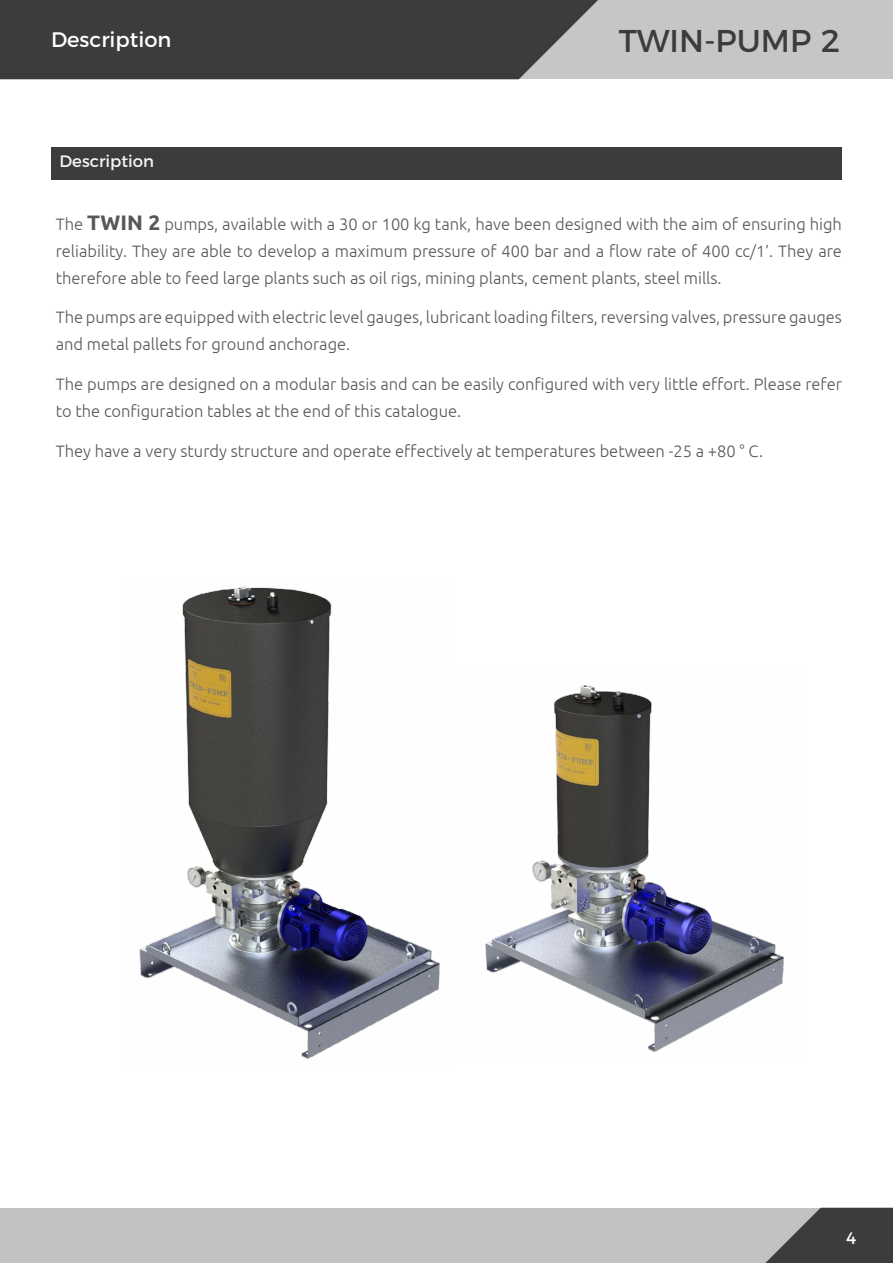
<style>
.page{position:relative;width:893px;height:1263px;background:#fff}
.page>*{position:absolute;margin:0;border:0;box-sizing:border-box;transform-origin:0 0}
.t1{font:31.5px "Montserrat";color:#3c3c3b}
.t2{font:21px "Montserrat";color:#fff}
.t3{font:300 16.5px/27px "Ubuntu";color:#575756}
.t4{font:16.5px "Montserrat";color:#f6f6f6}
.t5{font:16.5px "Montserrat";color:#fff}
.s1{font-weight:700;font-size:21px}
</style>
<div class="page">
<div style="left:0;top:1208px;width:893px;height:55px;background:#c3c2c2"></div>
<div style="left:0;top:0;width:893px;height:79px;background:#c6c6c6"></div>
<div style="left:0;top:0;width:598px;height:79px;background:#3c3c3b"></div>
<svg style="left:765px;top:1208px;width:128px;height:55px"></svg>
<img style="left:139px;top:586px;width:301px;height:474px">
<img style="left:485px;top:685px;width:300px;height:368px">
<div style="left:51px;top:147px;width:791px;height:33px;background:#3c3c3b"></div>
<p class="t2" style="left:51px;top:23px;width:122px">Description</p>
<h1 class="t1" style="left:619px;top:15px;width:223px">TWIN-PUMP 2</h1>
<p class="t4" style="left:60px;top:148px;width:96px">Description</p>
<p class="t3" style="left:56px;top:210px;width:788px;text-align:justify">The <span class="s1">TWIN 2</span> pumps, available with a 30 or 100 kg tank, have been designed with the aim of ensuring high reliability. They are able to develop a maximum pressure of 400 bar and a flow rate of 400 cc/1’. They are therefore able to feed large plants such as oil rigs, mining plants, cement plants, steel mills.</p>
<p class="t3" style="left:56px;top:304px;width:788px">The pumps are equipped with electric level gauges, lubricant loading filters, reversing valves, pressure gauges and metal pallets for ground anchorage.</p>
<p class="t3" style="left:56px;top:370px;width:788px">The pumps are designed on a modular basis and can be easily configured with very little effort. Please refer to the configuration tables at the end of this catalogue.</p>
<p class="t3" style="left:56px;top:437px;width:709px">They have a very sturdy structure and operate effectively at temperatures between -25 a +80 ° C.</p>
<p class="t5" style="left:846px;top:1225px;width:12px">4</p>
</div>
